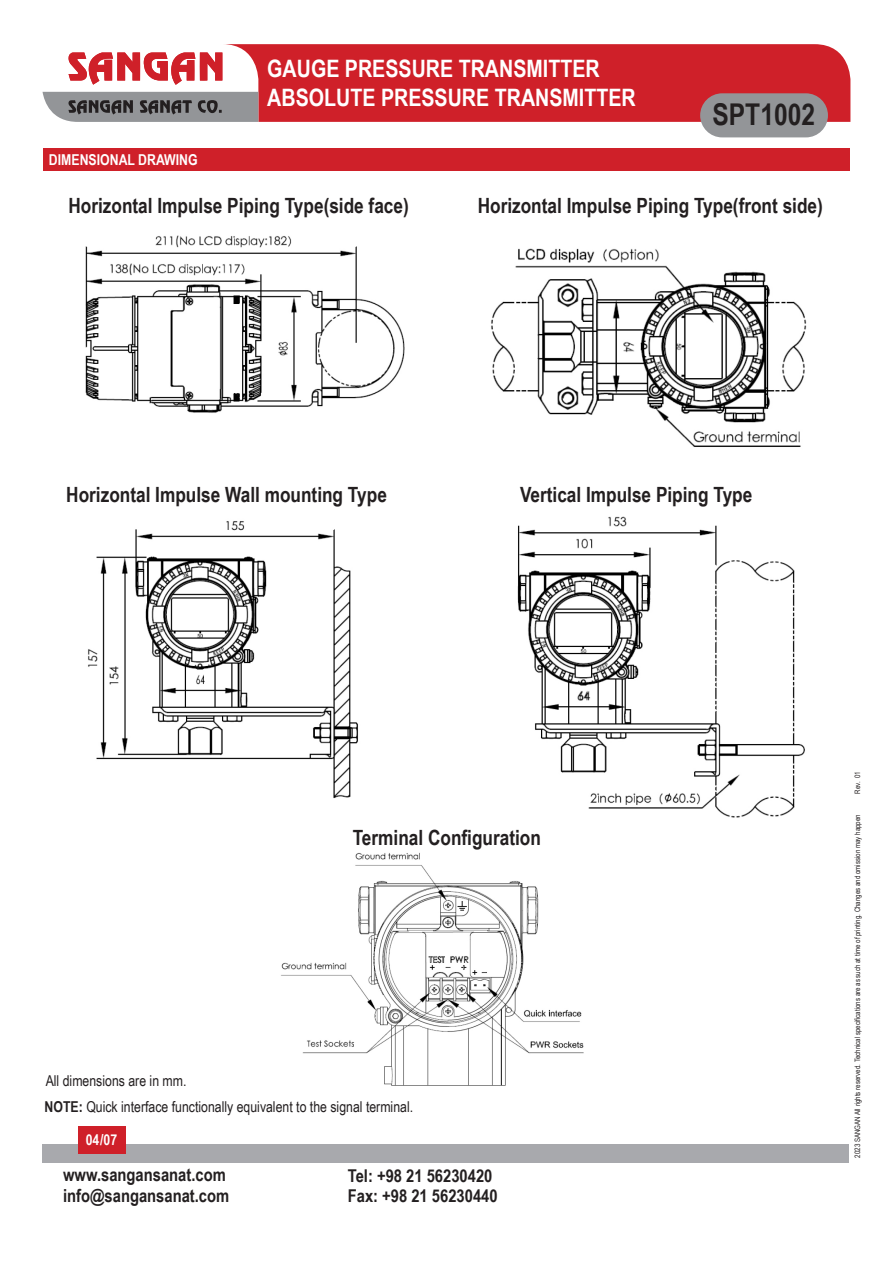
<style>
.page{position:relative;width:893px;height:1263px;background:#fff}
.page>*{position:absolute;margin:0;border:0;box-sizing:border-box;transform-origin:0 0}
.t1{font:700 30px "Arial Narrow";color:#231f20}
.t2{font:700 24px/28.8px "Arial Narrow";color:#fff}
.t3{font:700 21px "Arial Narrow";color:#231f20}
.t4{font:700 18px/21px "Arial Narrow";color:#231f20}
.t5{font:700 17.7px/19.5px "Arial Narrow";color:#231f20}
.t6{font:15px "Arial Narrow";color:#231f20}
.t7{font:700 15px "Arial Narrow";color:#fff}
.t8{font:7.5px "Arial Narrow";color:#231f20}
.s1{font-weight:700}
</style>
<div class="page">
<div style="left:222px;top:44px;width:628px;height:78px;background:#cf2029"></div>
<svg style="left:68px;top:52px;width:154px;height:33px"></svg>
<div style="left:700px;top:93px;width:128px;height:44px;background:#939598;border-radius:22px"></div>
<div style="left:43px;top:1144px;width:806px;height:18px;background:#a8a9ad"></div>
<svg style="left:43px;top:92px;width:215px;height:30px;background:#848587"></svg>
<div style="left:78px;top:1127px;width:48px;height:27px;background:#cf2029"></div>
<div style="left:43px;top:149px;width:806px;height:22px;background:#cf2029"></div>
<img style="left:491px;top:248px;width:316px;height:199px">
<img style="left:85px;top:235px;width:320px;height:178px">
<img style="left:88px;top:521px;width:270px;height:277px">
<img style="left:517px;top:516px;width:288px;height:302px">
<img style="left:281px;top:852px;width:303px;height:234px">
<p class="t2" style="left:267px;top:53px;width:370px">GAUGE PRESSURE TRANSMITTER<br>ABSOLUTE PRESSURE TRANSMITTER</p>
<h1 class="t1" style="left:712px;top:92px;width:104px">SPT1002</h1>
<p class="t7" style="left:49px;top:149px;width:150px">DIMENSIONAL DRAWING</p>
<p class="t3" style="left:68px;top:190px;width:342px">Horizontal Impulse Piping Type(side face)</p>
<p class="t3" style="left:478px;top:190px;width:347px">Horizontal Impulse Piping Type(front side)</p>
<p class="t3" style="left:66px;top:478px;width:322px">Horizontal Impulse Wall mounting Type</p>
<p class="t3" style="left:520px;top:478px;width:234px">Vertical Impulse Piping Type</p>
<p class="t6" style="left:46px;top:1069px;width:142px">All dimensions are in mm.</p>
<p class="t3" style="left:353px;top:822px;width:190px">Terminal Configuration</p>
<p class="t6" style="left:45px;top:1095px;width:370px"><span class="s1">NOTE:</span> Quick interface functionally equivalent to the signal terminal.</p>
<p class="t7" style="left:86px;top:1128px;width:33px">04/07</p>
<p class="t4" style="left:63px;top:1163px;width:168px">www.sangansanat.com info@sangansanat.com</p>
<p class="t5" style="left:348px;top:1165px;width:151px">Tel: +98 21 56230420<br>Fax: +98 21 56230440</p>
<p class="t8" style="left:852px;top:794px;width:24px;rotate:-90deg">Rev. 01</p>
<p class="t8" style="left:852px;top:1158px;width:345px;rotate:-90deg">2023 SANGAN All rights reserved. Technical specifications are as such at time of printing. Changes and omission may happen</p>
</div>
